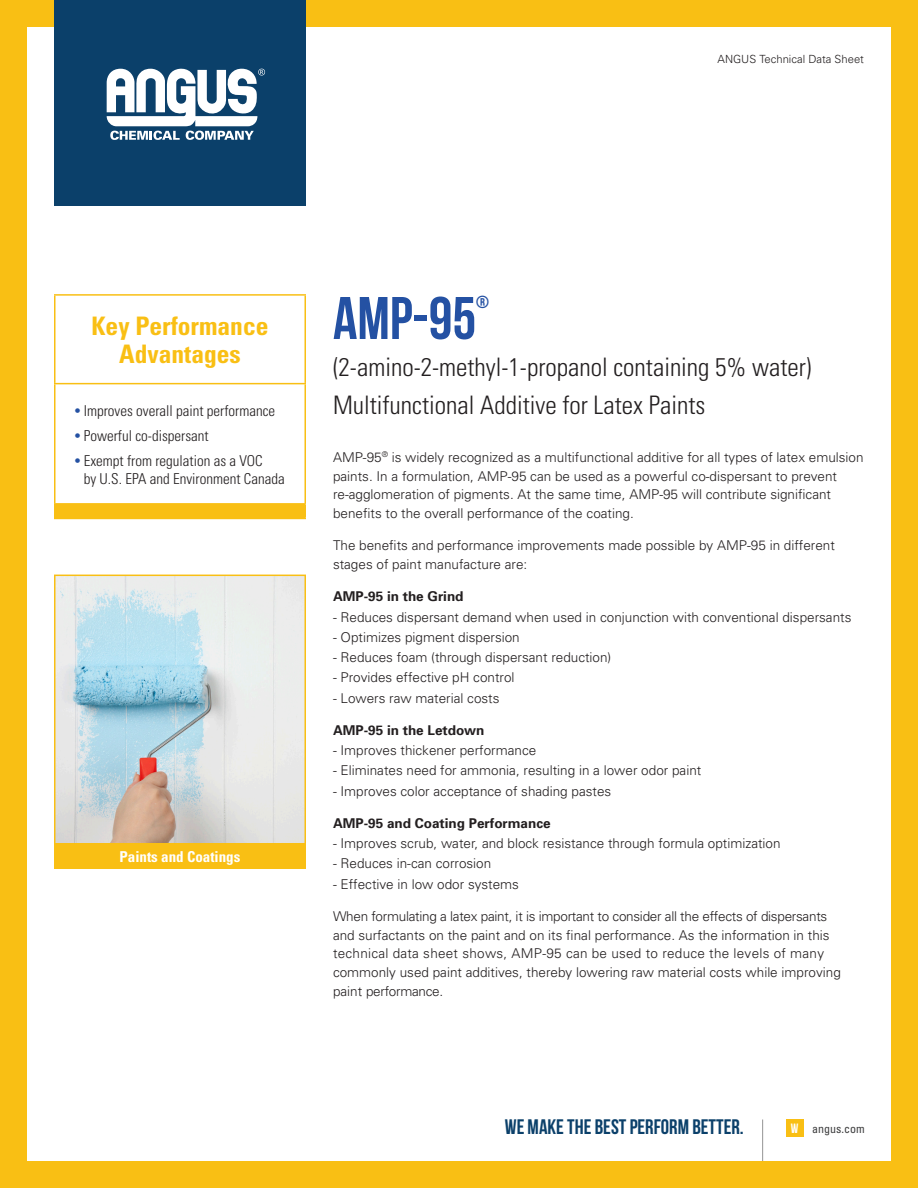
<style>
.page{position:relative;width:918px;height:1188px;background:#f9bf14}
.page>*{position:absolute;margin:0;border:0;box-sizing:border-box;transform-origin:0 0}
.t1{font:60px "Bebas Neue";color:#2451a3}
.t2{font:300 condensed 25.5px "Univers";color:#231f20}
.Sidebar_Header{font:700 condensed 25.5px/28.5px "Univers";color:#f9bf14;text-align:center}
.t3{font:21px "Bebas Neue";color:#0b406a}
.t4{font:17.55px "Bebas Neue";color:#2451a3}
.t5{font:300 condensed 15px/18px "Univers";color:#231f20}
.Sidebar_Header-2{font:700 condensed 15px "Univers";color:#fff}
.Body_Copy{font:300 13.5px/18.8px "Univers";color:#231f20}
.Body_Copy-2{font:700 13.5px "Univers";color:#231f20}
.t6{font:condensed 12px "Univers";color:#3e3e3f}
.t7{font:300 11.25px "Univers";color:#231f20}
.s1{font-weight:400;color:#2451a3}
.s2{font-family:"Bebas Neue";font-stretch:normal;font-size:13.5px;color:#fff}
</style>
<div class="page">
<div style="left:27px;top:27px;width:864px;height:1134px;background:#fff"></div>
<div style="left:54px;top:0;width:252px;height:206px;background:#0b406a"></div>
<svg style="left:107px;top:68px;width:158px;height:72px"></svg>
<div style="left:786px;top:1120px;width:18px;height:17px;background:#f9bf14"></div>
<hr style="left:762px;top:1120px;width:1px;height:41px;background:#a0a0a0">
<div style="left:55px;top:504px;width:250px;height:14px;background:#f9bf14"></div>
<hr style="left:54px;top:294px;width:252px;height:2px;background:#f9bf14">
<hr style="left:54px;top:296px;width:2px;height:87px;background:#f9bf14">
<hr style="left:304px;top:296px;width:2px;height:87px;background:#f9bf14">
<hr style="left:54px;top:383px;width:252px;height:1px;background:#f9bf14">
<hr style="left:54px;top:384px;width:2px;height:119px;background:#f9bf14">
<hr style="left:304px;top:384px;width:2px;height:119px;background:#f9bf14">
<hr style="left:54px;top:503px;width:252px;height:2px;background:#f9bf14">
<svg style="left:54px;top:505px;width:1px;height:13px"></svg>
<svg style="left:305px;top:505px;width:1px;height:13px"></svg>
<hr style="left:54px;top:518px;width:252px;height:1px;background:#f9bf14">
<svg style="left:54px;top:574px;width:252px;height:269px;background:#d1dbda"></svg>
<div style="left:54px;top:843px;width:252px;height:26px;background:#f9bf14"></div>
<p class="t7" style="left:718px;top:52px;width:148px">ANGUS Technical Data Sheet</p>
<p class="Sidebar_Header" style="left:91px;top:311px;width:179px">Key Performance<br>Advantages</p>
<p class="t5" style="left:75px;top:402px;width:202px"><span class="s1">•</span> Improves overall paint performance</p>
<p class="t5" style="left:75px;top:426px;width:135px"><span class="s1">•</span> Powerful co-dispersant</p>
<p class="t5" style="left:84px;top:451px;width:202px;text-indent:-9px"><span class="s1">•</span> Exempt from regulation as a VOC<br>by U.S. EPA and Environment Canada</p>
<p class="Sidebar_Header-2" style="left:120px;top:847px;width:122px">Paints and Coatings</p>
<p class="t1" style="left:333px;top:285px;width:145px">AMP-95</p>
<p class="t4" style="left:476px;top:292px;width:14px">®</p>
<p class="t2" style="left:333px;top:352px;width:480px">(2-amino-2-methyl-1-propanol containing 5% water)</p>
<p class="t2" style="left:333px;top:389px;width:374px">Multifunctional Additive for Latex Paints</p>
<p class="Body_Copy" style="left:333px;top:447px;width:532px">AMP-95<sup>®</sup> is widely recognized as a multifunctional additive for all types of latex emulsion paints. In a formulation, AMP-95 can be used as a powerful co-dispersant to prevent re-agglomeration of pigments. At the same time, AMP-95 will contribute significant benefits to the overall performance of the coating.</p>
<p class="Body_Copy" style="left:333px;top:536px;width:503px">The benefits and performance improvements made possible by AMP-95 in different stages of paint manufacture are:</p>
<p class="Body_Copy-2" style="left:333px;top:589px;width:132px">AMP-95 in the Grind</p>
<p class="Body_Copy" style="left:333px;top:607px;width:520px">- Reduces dispersant demand when used in conjunction with conventional dispersants</p>
<p class="Body_Copy" style="left:333px;top:627px;width:188px">- Optimizes pigment dispersion</p>
<p class="Body_Copy" style="left:333px;top:648px;width:280px">- Reduces foam (through dispersant reduction)</p>
<p class="Body_Copy" style="left:333px;top:668px;width:183px">- Provides effective pH control</p>
<p class="Body_Copy" style="left:333px;top:688px;width:168px">- Lowers raw material costs</p>
<p class="Body_Copy-2" style="left:333px;top:722px;width:153px">AMP-95 in the Letdown</p>
<p class="Body_Copy" style="left:333px;top:741px;width:205px">- Improves thickener performance</p>
<p class="Body_Copy" style="left:333px;top:761px;width:370px">- Eliminates need for ammonia, resulting in a lower odor paint</p>
<p class="Body_Copy" style="left:333px;top:781px;width:280px">- Improves color acceptance of shading pastes</p>
<p class="Body_Copy-2" style="left:333px;top:815px;width:219px">AMP-95 and Coating Performance</p>
<p class="Body_Copy" style="left:333px;top:834px;width:449px">- Improves scrub, water, and block resistance through formula optimization</p>
<p class="Body_Copy" style="left:333px;top:854px;width:160px">- Reduces in-can corrosion</p>
<p class="Body_Copy" style="left:333px;top:874px;width:188px">- Effective in low odor systems</p>
<p class="Body_Copy" style="left:333px;top:906px;width:509px">When formulating a latex paint, it is important to consider all the effects of dispersants and surfactants on the paint and on its final performance. As the information in this technical data sheet shows, AMP-95 can be used to reduce the levels of many commonly used paint additives, thereby lowering raw material costs while improving paint performance.</p>
<h3 class="t3" style="left:505px;top:1115px;width:240px">WE MAKE THE BEST PERFORM BETTER.</h3>
<p class="t6" style="left:791px;top:1121px;width:75px"><span class="s2">W</span> angus.com</p>
</div>
